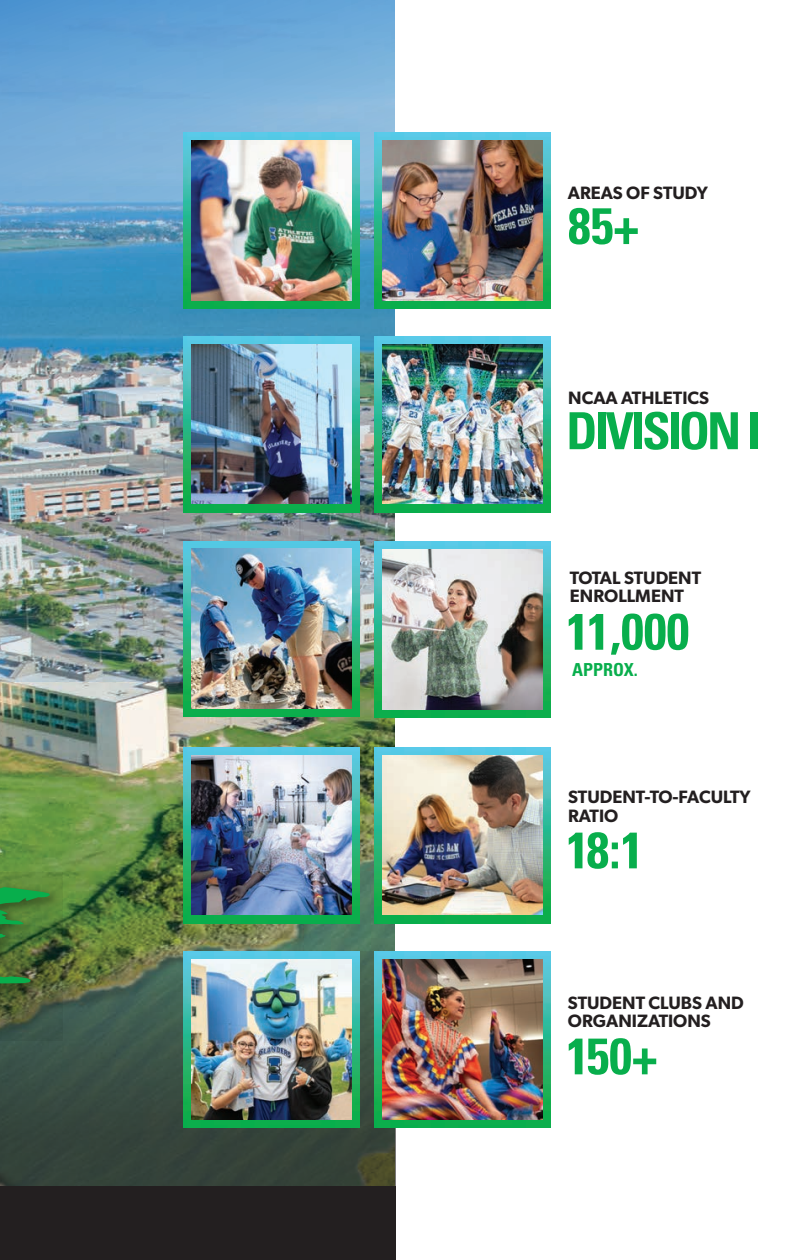
<style>
.page{position:relative;width:794px;height:1260px;background:#fff}
.page>*{position:absolute;margin:0;border:0;box-sizing:border-box;transform-origin:0 0}
.t1{font:700 condensed 51.1px "Univers";letter-spacing:-.055em;color:#08ae4c}
.t2{font:600 18.03px/18.2px "Gibson";color:#231f20}
.t3{font:700 condensed 18.03px "Univers";color:#08ae4c}
</style>
<div class="page">
<img style="left:0;top:682px;width:395px;height:270px">
<img style="left:0;top:0;width:395px;height:682px">
<img style="left:374px;top:132px;width:176px;height:176px">
<img style="left:374px;top:336px;width:176px;height:176px">
<img style="left:374px;top:542px;width:176px;height:176px">
<img style="left:374px;top:747px;width:176px;height:176px">
<img style="left:382px;top:755px;width:160px;height:160px">
<img style="left:382px;top:344px;width:160px;height:160px">
<img style="left:382px;top:141px;width:160px;height:159px">
<svg style="left:0;top:952px;width:395px;height:235px;background:#3c4e40"></svg>
<img style="left:374px;top:952px;width:176px;height:176px">
<img style="left:382px;top:960px;width:160px;height:159px">
<img style="left:184px;top:336px;width:176px;height:176px">
<img style="left:192px;top:344px;width:159px;height:160px">
<img style="left:184px;top:952px;width:176px;height:176px">
<img style="left:184px;top:747px;width:176px;height:176px">
<img style="left:192px;top:755px;width:159px;height:160px">
<img style="left:184px;top:132px;width:176px;height:176px">
<img style="left:184px;top:542px;width:176px;height:175px">
<img style="left:192px;top:549px;width:159px;height:159px">
<img style="left:192px;top:141px;width:159px;height:159px">
<img style="left:192px;top:960px;width:159px;height:159px">
<img style="left:382px;top:549px;width:160px;height:160px">
<svg style="left:0;top:872px;width:62px;height:169px;background:#48643e"></svg>
<svg style="left:0;top:875px;width:52px;height:153px;background:#487037"></svg>
<div style="left:0;top:1187px;width:395px;height:73px;background:#231f20"></div>
<p class="t2" style="left:568px;top:184px;width:141px">AREAS OF STUDY</p>
<h1 class="t1" style="left:568px;top:195px;width:73px">85+</h1>
<p class="t2" style="left:568px;top:388px;width:142px">NCAA ATHLETICS</p>
<h1 class="t1" style="left:566px;top:400px;width:196px">DIVISION I</h1>
<p class="t2" style="left:570px;top:569px;width:133px">TOTAL STUDENT<br>ENROLLMENT</p>
<h1 class="t1" style="left:566px;top:600px;width:124px">11,000</h1>
<p class="t3" style="left:572px;top:658px;width:67px">APPROX.</p>
<p class="t2" style="left:568px;top:788px;width:184px">STUDENT-TO-FACULTY<br>RATIO</p>
<h1 class="t1" style="left:566px;top:819px;width:79px">18:1</h1>
<p class="t2" style="left:568px;top:993px;width:177px">STUDENT CLUBS AND<br>ORGANIZATIONS</p>
<h1 class="t1" style="left:566px;top:1025px;width:93px">150+</h1>
</div>
